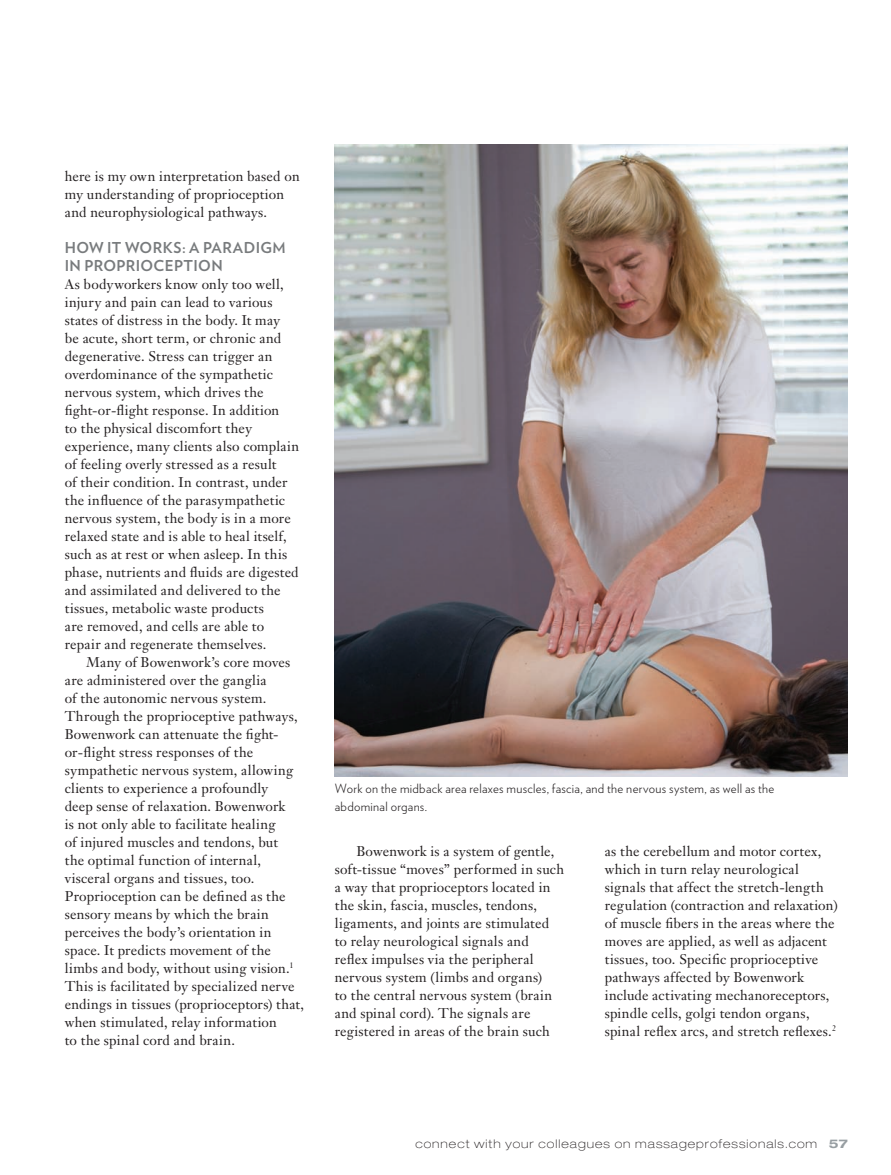
<style>
.page{position:relative;width:891px;height:1175px;background:#fff}
.page>*{position:absolute;margin:0;border:0;box-sizing:border-box;transform-origin:0 0}
.t1{font:700 15px/18px "Verlag";letter-spacing:.025em;color:#787b7d}
.t2{font:13.8px/18px "Janson Text";letter-spacing:.015em;color:#231f20}
.t3{font:300 12.75px/18px "Verlag";letter-spacing:.02em;color:#231f20}
.t4{font:100 expanded 12px "Helvetica Neue";letter-spacing:.085em;color:#231f20}
.s1{font-weight:700;color:#979ea2}
</style>
<div class="page">
<img style="left:335px;top:144px;width:513px;height:633px">
<p class="t2" style="left:65px;top:167px;width:236px">here is my own interpretation based on my understanding of proprioception and neurophysiological pathways.</p>
<p class="t1" style="left:65px;top:237px;width:223px">HOW IT WORKS: A PARADIGM<br>IN PROPRIOCEPTION</p>
<p class="t2" style="left:65px;top:275px;width:236px">As bodyworkers know only too well, injury and pain can lead to various states of distress in the body. It may<br>be acute, short term, or chronic and degenerative. Stress can trigger an overdominance of the sympathetic nervous system, which drives the fight-or-flight response. In addition<br>to the physical discomfort they experience, many clients also complain of feeling overly stressed as a result<br>of their condition. In contrast, under the influence of the parasympathetic nervous system, the body is in a more relaxed state and is able to heal itself, such as at rest or when asleep. In this phase, nutrients and fluids are digested and assimilated and delivered to the tissues, metabolic waste products<br>are removed, and cells are able to repair and regenerate themselves.</p>
<p class="t2" style="left:65px;top:652px;width:241px;text-indent:22px">Many of Bowenwork’s core moves are administered over the ganglia<br>of the autonomic nervous system.<br>Through the proprioceptive pathways, Bowenwork can attenuate the fight&shy;or-flight stress responses of the sympathetic nervous system, allowing clients to experience a profoundly<br>deep sense of relaxation. Bowenwork<br>is not only able to facilitate healing<br>of injured muscles and tendons, but<br>the optimal function of internal, visceral organs and tissues, too.<br>Proprioception can be defined as the sensory means by which the brain perceives the body’s orientation in space. It predicts movement of the limbs and body, without using vision.<sup>1<br></sup>This is facilitated by specialized nerve endings in tissues (proprioceptors) that, when stimulated, relay information<br>to the spinal cord and brain.</p>
<p class="t3" style="left:335px;top:778px;width:441px">Work on the midback area relaxes muscles, fascia, and the nervous system, as well as the abdominal organs.</p>
<p class="t2" style="left:335px;top:842px;width:231px;text-indent:22px">Bowenwork is a system of gentle, soft-tissue “moves” performed in such a way that proprioceptors located in the skin, fascia, muscles, tendons, ligaments, and joints are stimulated to relay neurological signals and reflex impulses via the peripheral nervous system (limbs and organs)<br>to the central nervous system (brain and spinal cord). The signals are registered in areas of the brain such</p>
<p class="t2" style="left:605px;top:842px;width:234px">as the cerebellum and motor cortex, which in turn relay neurological signals that affect the stretch-length regulation (contraction and relaxation) of muscle fibers in the areas where the moves are applied, as well as adjacent tissues, too. Specific proprioceptive pathways affected by Bowenwork include activating mechanoreceptors, spindle cells, golgi tendon organs, spinal reflex arcs, and stretch reflexes.<sup>2</sup></p>
<p class="t4" style="left:415px;top:1137px;width:434px">connect with your colleagues on massageprofessionals.com <span class="s1">57</span></p>
</div>
